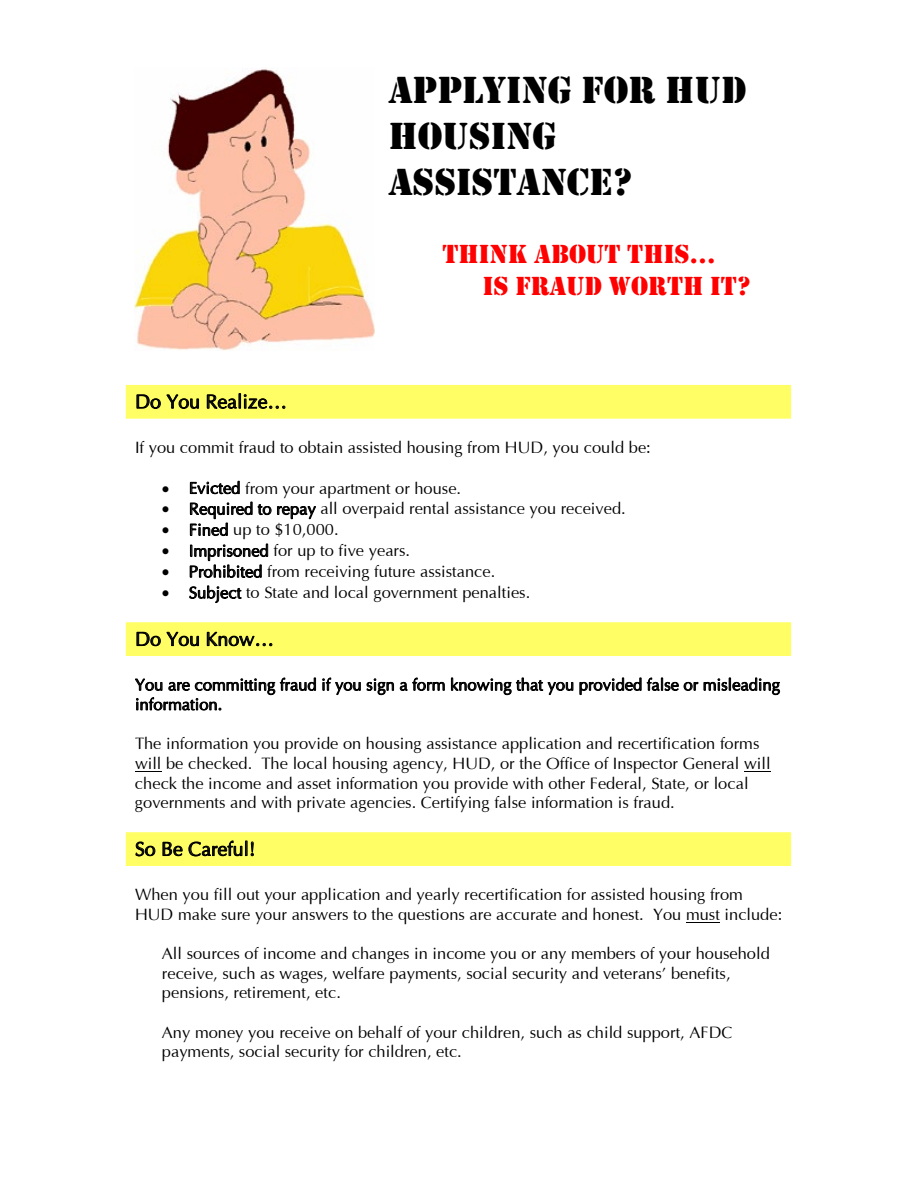
<style>
.page{position:relative;width:918px;height:1188px;background:#fff}
.page>*{position:absolute;margin:0;border:0;box-sizing:border-box;transform-origin:0 0}
.t1{font:39px/46.2px "Stencil";color:#000}
.t2{font:27px/32.1px "Stencil";color:#f00}
.t3{font:19.5px "Opulent";color:#000}
.t4{font:16.5px/19.6px "Opulent";color:#000}
</style>
<div class="page">
<img style="left:135px;top:69px;width:240px;height:282px">
<svg style="left:126px;top:385px;width:665px;height:34px"></svg>
<div style="left:135px;top:390px;width:648px;height:23px;background:#ffff65"></div>
<svg style="left:126px;top:622px;width:665px;height:34px"></svg>
<div style="left:135px;top:627px;width:648px;height:24px;background:#ffff65"></div>
<svg style="left:135px;top:771px;width:27px;height:1px"></svg>
<svg style="left:744px;top:771px;width:26px;height:1px"></svg>
<svg style="left:126px;top:832px;width:665px;height:34px"></svg>
<div style="left:135px;top:837px;width:648px;height:24px;background:#ffff65"></div>
<hr style="left:686px;top:922px;width:34px;height:1px;background:#000">
<p class="t1" style="left:388px;top:67px;width:359px">APPLYING FOR HUD<br>HOUSING<br>ASSISTANCE?</p>
<p class="t2" style="left:483px;top:238px;width:270px;text-indent:-40px">THINK ABOUT THIS…<br>IS FRAUD WORTH IT?</p>
<p class="t3" style="left:135px;top:390px;width:154px">Do You Realize…</p>
<p class="t4" style="left:135px;top:438px;width:517px">If you commit fraud to obtain assisted housing from HUD, you could be:</p>
<p class="t4" style="left:162px;top:478px;width:301px">• Evicted from your apartment or house.</p>
<p class="t4" style="left:162px;top:499px;width:465px">• Required to repay all overpaid rental assistance you received.</p>
<p class="t4" style="left:162px;top:520px;width:178px">• Fined up to $10,000.</p>
<p class="t4" style="left:162px;top:541px;width:250px">• Imprisoned for up to five years.</p>
<p class="t4" style="left:162px;top:562px;width:335px">• Prohibited from receiving future assistance.</p>
<p class="t4" style="left:162px;top:583px;width:370px">• Subject to State and local government penalties.</p>
<p class="t3" style="left:135px;top:627px;width:141px">Do You Know…</p>
<p class="t4" style="left:135px;top:675px;width:647px">You are committing fraud if you sign a form knowing that you provided false or misleading information.</p>
<p class="t4" style="left:135px;top:734px;width:637px">The information you provide on housing assistance application and recertification forms will be checked. The local housing agency, HUD, or the Office of Inspector General will check the income and asset information you provide with other Federal, State, or local governments and with private agencies. Certifying false information is fraud.</p>
<p class="t3" style="left:135px;top:837px;width:122px">So Be Careful!</p>
<p class="t4" style="left:135px;top:885px;width:649px">When you fill out your application and yearly recertification for assisted housing from<br>HUD make sure your answers to the questions are accurate and honest. You must include:</p>
<p class="t4" style="left:162px;top:944px;width:609px">All sources of income and changes in income you or any members of your household receive, such as wages, welfare payments, social security and veterans’ benefits, pensions, retirement, etc.</p>
<p class="t4" style="left:162px;top:1022px;width:572px">Any money you receive on behalf of your children, such as child support, AFDC payments, social security for children, etc.</p>
</div>
